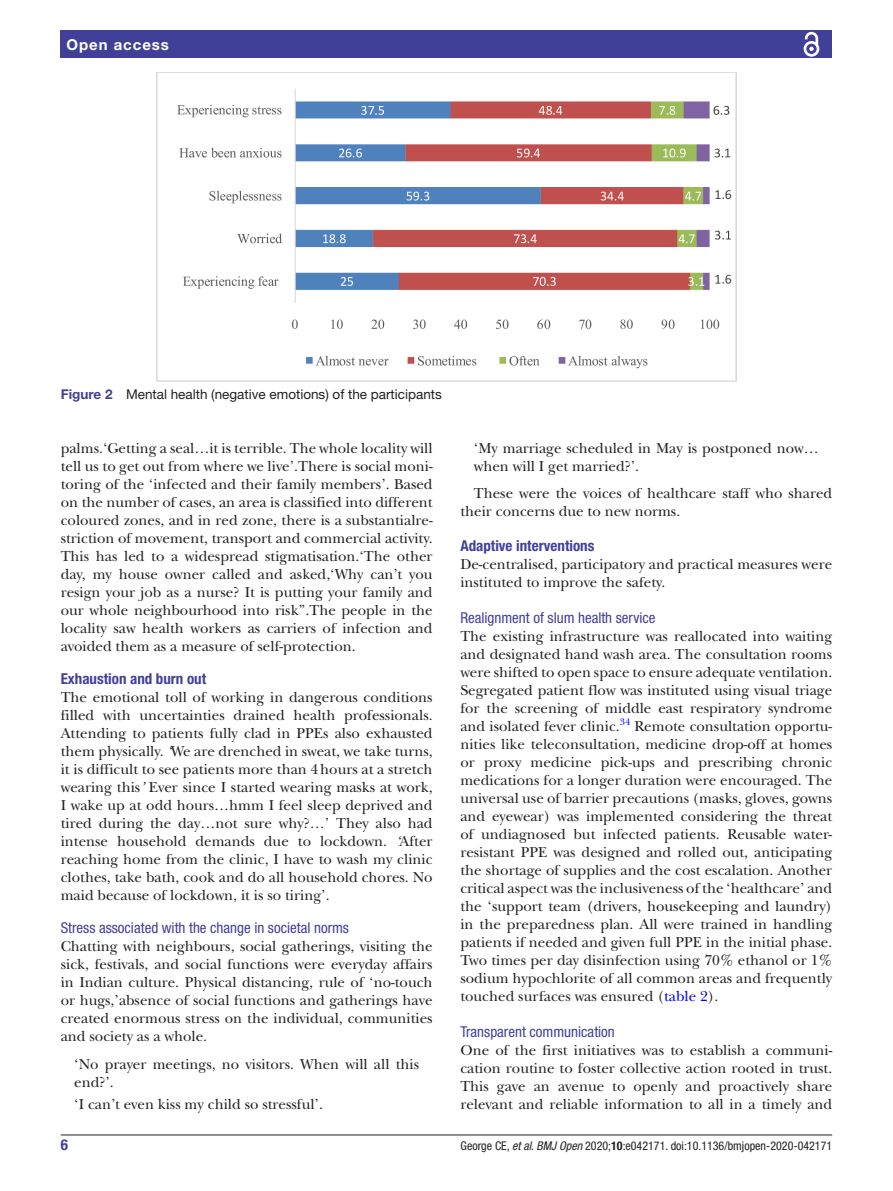
<style>
.page{position:relative;width:893px;height:1191px;background:#fff}
.page>*{position:absolute;margin:0;border:0;box-sizing:border-box;transform-origin:0 0}
.t1{font:15px/18px "New Baskerville";color:#231f20;text-align:justify}
.t2{font:condensed 15px "Helvetica Neue LT Std";color:#414099}
.t3{font:700 condensed 15px "Helvetica Neue LT Std";color:#414099}
.t4{font:700 15px "Helvetica Neue LT Std";letter-spacing:.065em;color:#fff}
.t5{font:13.5px "Helvetica Neue LT Std";color:#231f20}
.t6{font:condensed 12px "Helvetica Neue LT Std";color:#231f20}
.t7{font:9.9px "New Baskerville";color:#00f}
.s1{font-weight:700;color:#414099}
.s2{font-style:italic}
.s3{color:#00f}
.s4{font-weight:700}
</style>
<div class="page">
<hr style="left:61px;top:1134px;width:771px;height:1px;background:#231f20">
<div style="left:61px;top:31px;width:771px;height:27px;background:#414099"></div>
<svg style="left:803px;top:31px;width:17px;height:26px"></svg>
<img style="left:156px;top:73px;width:581px;height:308px">
<p class="t4" style="left:66px;top:35px;width:104px">Open access</p>
<p class="t5" style="left:61px;top:386px;width:383px"><span class="s1">Figure 2</span> Mental health (negative emotions) of the participants</p>
<p class="t1" style="left:61px;top:439px;width:373px">palms.‘Getting a seal…it is terrible. The whole locality will tell us to get out from where we live’.There is social moni&shy;toring of the ‘infected and their family members’. Based on the number of cases, an area is classified into different coloured zones, and in red zone, there is a substantialre&shy;striction of movement, transport and commercial activity.<br>This has led to a widespread stigmatisation.‘The other day, my house owner called and asked,‘Why can’t you resign your job as a nurse? It is putting your family and our whole neighbourhood into risk’’.The people in the locality saw health workers as carriers of infection and avoided them as a measure of self-protection.</p>
<p class="t3" style="left:61px;top:669px;width:147px">Exhaustion and burn out</p>
<p class="t1" style="left:61px;top:688px;width:373px">The emotional toll of working in dangerous conditions filled with uncertainties drained health professionals.<br>Attending to patients fully clad in PPEs also exhausted them physically. <span class="s2">‘</span>We are drenched in sweat, we take turns, it is difficult to see patients more than 4hours at a stretch wearing this<span class="s2">’</span> Ever since I started wearing masks at work, I wake up at odd hours…hmm I feel sleep deprived and tired during the day…not sure why?<span class="s2">…</span>’ They also had intense household demands due to lockdown. <span class="s2">‘</span>After reaching home from the clinic, I have to wash my clinic clothes, take bath, cook and do all household chores. No maid because of lockdown, it is so tiring’.</p>
<p class="t2" style="left:61px;top:918px;width:290px">Stress associated with the change in societal norms</p>
<p class="t1" style="left:61px;top:937px;width:373px">Chatting with neighbours, social gatherings, visiting the sick, festivals, and social functions were everyday affairs in Indian culture. Physical distancing, rule of ‘no-touch or hugs,’absence of social functions and gatherings have created enormous stress on the individual, communities and society as a whole.</p>
<p class="t1" style="left:74px;top:1055px;width:346px">‘No prayer meetings, no visitors. When will all this end?’.</p>
<p class="t1" style="left:74px;top:1095px;width:250px">‘I can’t even kiss my child so stressful’.</p>
<p class="t1" style="left:474px;top:439px;width:346px">‘My marriage scheduled in May is postponed now… when will I get married?’.</p>
<p class="t1" style="left:460px;top:484px;width:373px;text-indent:13px">These were the voices of healthcare staff who shared their concerns due to new norms.</p>
<p class="t3" style="left:460px;top:537px;width:136px">Adaptive interventions</p>
<p class="t1" style="left:460px;top:555px;width:373px">De-centralised, participatory and practical measures were instituted to improve the safety.</p>
<p class="t2" style="left:460px;top:609px;width:197px">Realignment of slum health service</p>
<p class="t1" style="left:460px;top:627px;width:373px">The existing infrastructure was reallocated into waiting and designated hand wash area. The consultation rooms were shifted to open space to ensure adequate ventilation.<br>Segregated patient flow was instituted using visual triage for the screening of middle east respiratory syndrome and isolated fever clinic.</p>
<p class="t7" style="left:620px;top:715px;width:12px">34</p>
<p class="t1" style="left:460px;top:717px;width:373px;text-indent:174px">Remote consultation opportu&shy;nities like teleconsultation, medicine drop-off at homes or proxy medicine pick-ups and prescribing chronic medications for a longer duration were encouraged. The universal use of barrier precautions (masks, gloves, gowns and eyewear) was implemented considering the threat of undiagnosed but infected patients. Reusable water&shy;resistant PPE was designed and rolled out, anticipating the shortage of supplies and the cost escalation. Another critical aspect was the inclusiveness of the ‘healthcare’ and the ‘support team (drivers, housekeeping and laundry) in the preparedness plan. All were trained in handling patients if needed and given full PPE in the initial phase.<br>Two times per day disinfection using 70% ethanol or 1% sodium hypochlorite of all common areas and frequently touched surfaces was ensured (<span class="s3">table 2</span>).</p>
<p class="t2" style="left:460px;top:1023px;width:156px">Transparent communication</p>
<p class="t1" style="left:460px;top:1041px;width:373px">One of the first initiatives was to establish a communi&shy;cation routine to foster collective action rooted in trust.<br>This gave an avenue to openly and proactively share relevant and reliable information to all in a timely and</p>
<p class="t3" style="left:61px;top:1135px;width:9px">6</p>
<p class="t6" style="left:461px;top:1138px;width:373px">George CE, <span class="s2">et al</span>. <span class="s2">BMJ Open</span> 2020;<span class="s4">10</span>:e042171. doi:10.1136/bmjopen-2020-042171</p>
</div>
